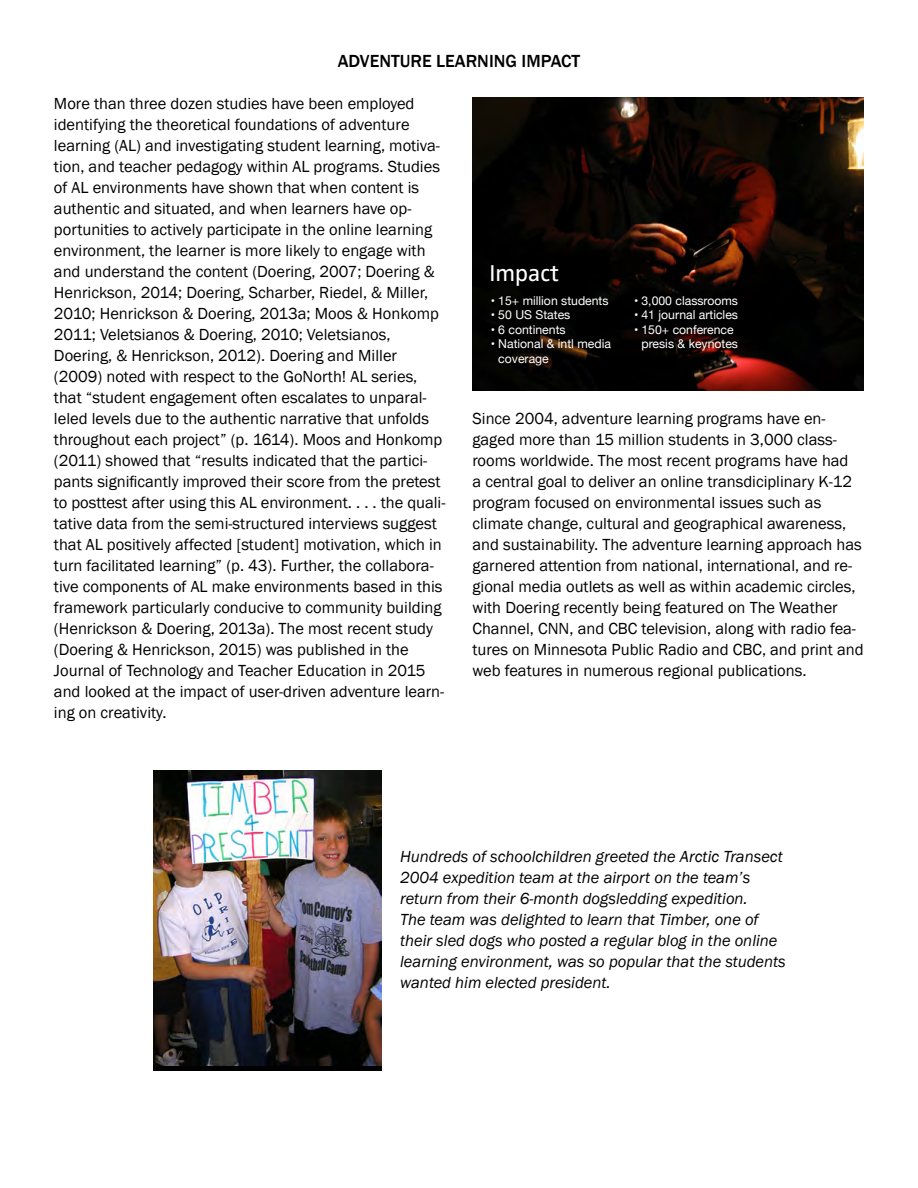
<style>
.page{position:relative;width:918px;height:1188px;background:#fff}
.page>*{position:absolute;margin:0;border:0;box-sizing:border-box;transform-origin:0 0}
.t1{font:23.7px "Zwo w 4";color:#fff}
.t2{font:500 18px "Franklin Gothic";color:#000}
.t3{font:16.5px/21px "Franklin Gothic";color:#000}
.t4{font:italic 16.5px/21px "Franklin Gothic";color:#000}
.t5{font:12.3px/14.5px "Helvetica Neue";color:#fff}
</style>
<div class="page">
<img style="left:472px;top:97px;width:391px;height:294px">
<div style="left:490px;top:265px;width:70px;height:24px;background:#000"></div>
<svg style="left:492px;top:299px;width:5px;height:6px"></svg>
<img style="left:500px;top:296px;width:21px;height:12px">
<img style="left:524px;top:296px;width:87px;height:12px">
<svg style="left:492px;top:314px;width:5px;height:5px"></svg>
<img style="left:499px;top:311px;width:74px;height:11px">
<svg style="left:492px;top:328px;width:5px;height:6px"></svg>
<img style="left:499px;top:325px;width:69px;height:12px">
<svg style="left:492px;top:343px;width:5px;height:5px"></svg>
<img style="left:499px;top:340px;width:115px;height:12px">
<img style="left:499px;top:357px;width:52px;height:11px">
<svg style="left:635px;top:299px;width:5px;height:6px"></svg>
<img style="left:642px;top:296px;width:99px;height:13px">
<svg style="left:635px;top:314px;width:5px;height:5px"></svg>
<img style="left:642px;top:311px;width:99px;height:14px">
<svg style="left:635px;top:328px;width:5px;height:6px"></svg>
<img style="left:643px;top:325px;width:93px;height:12px">
<img style="left:643px;top:340px;width:98px;height:14px">
<svg style="left:153px;top:770px;width:229px;height:301px"></svg>
<img style="left:153px;top:770px;width:228px;height:296px">
<p class="t2" style="left:338px;top:49px;width:244px">ADVENTURE LEARNING IMPACT</p>
<p class="t3" style="left:54px;top:93px;width:393px">More than three dozen studies have been employed identifying the theoretical foundations of adventure learning (AL) and investigating student learning, motiva&shy;tion, and teacher pedagogy within AL programs. Studies of AL environments have shown that when content is authentic and situated, and when learners have op&shy;portunities to actively participate in the online learning environment, the learner is more likely to engage with and understand the content (Doering, 2007; Doering &amp; Henrickson, 2014; Doering, Scharber, Riedel, &amp; Miller, 2010; Henrickson &amp; Doering, 2013a; Moos &amp; Honkomp 2011; Veletsianos &amp; Doering, 2010; Veletsianos, Doering, &amp; Henrickson, 2012). Doering and Miller (2009) noted with respect to the GoNorth! AL series, that “student engagement often escalates to unparal&shy;leled levels due to the authentic narrative that unfolds throughout each project” (p. 1614). Moos and Honkomp (2011) showed that “results indicated that the partici&shy;pants significantly improved their score from the pretest to posttest after using this AL environment. . . . the quali&shy;tative data from the semi-structured interviews suggest that AL positively affected [student] motivation, which in turn facilitated learning” (p. 43). Further, the collabora&shy;tive components of AL make environments based in this framework particularly conducive to community building (Henrickson &amp; Doering, 2013a). The most recent study (Doering &amp; Henrickson, 2015) was published in the Journal of Technology and Teacher Education in 2015 and looked at the impact of user-driven adventure learn&shy;ing on creativity.</p>
<h1 class="t1" style="left:490px;top:259px;width:71px">Impact</h1>
<p class="t5" style="left:491px;top:294px;width:119px">• 15+ million students</p>
<p class="t5" style="left:491px;top:308px;width:81px">• 50 US States</p>
<p class="t5" style="left:491px;top:323px;width:76px">• 6 continents</p>
<p class="t5" style="left:498px;top:337px;width:114px;text-indent:-8px">• National &amp; intl media coverage</p>
<p class="t5" style="left:634px;top:294px;width:106px">• 3,000 classrooms</p>
<p class="t5" style="left:634px;top:308px;width:106px">• 41 journal articles</p>
<p class="t5" style="left:642px;top:323px;width:98px;text-indent:-8px">• 150+ conference presis &amp; keynotes</p>
<p class="t3" style="left:472px;top:408px;width:393px">Since 2004, adventure learning programs have en&shy;gaged more than 15 million students in 3,000 class&shy;rooms worldwide. The most recent programs have had<br>a central goal to deliver an online transdiciplinary K-12 program focused on environmental issues such as climate change, cultural and geographical awareness, and sustainability. The adventure learning approach has garnered attention from national, international, and re&shy;gional media outlets as well as within academic circles, with Doering recently being featured on The Weather Channel, CNN, and CBC television, along with radio fea&shy;tures on Minnesota Public Radio and CBC, and print and web features in numerous regional publications.</p>
<p class="t4" style="left:400px;top:846px;width:387px">Hundreds of schoolchildren greeted the Arctic Transect 2004 expedition team at the airport on the team’s return from their 6-month dogsledding expedition.<br>The team was delighted to learn that Timber, one of their sled dogs who posted a regular blog in the online learning environment, was so popular that the students wanted him elected president.</p>
</div>
